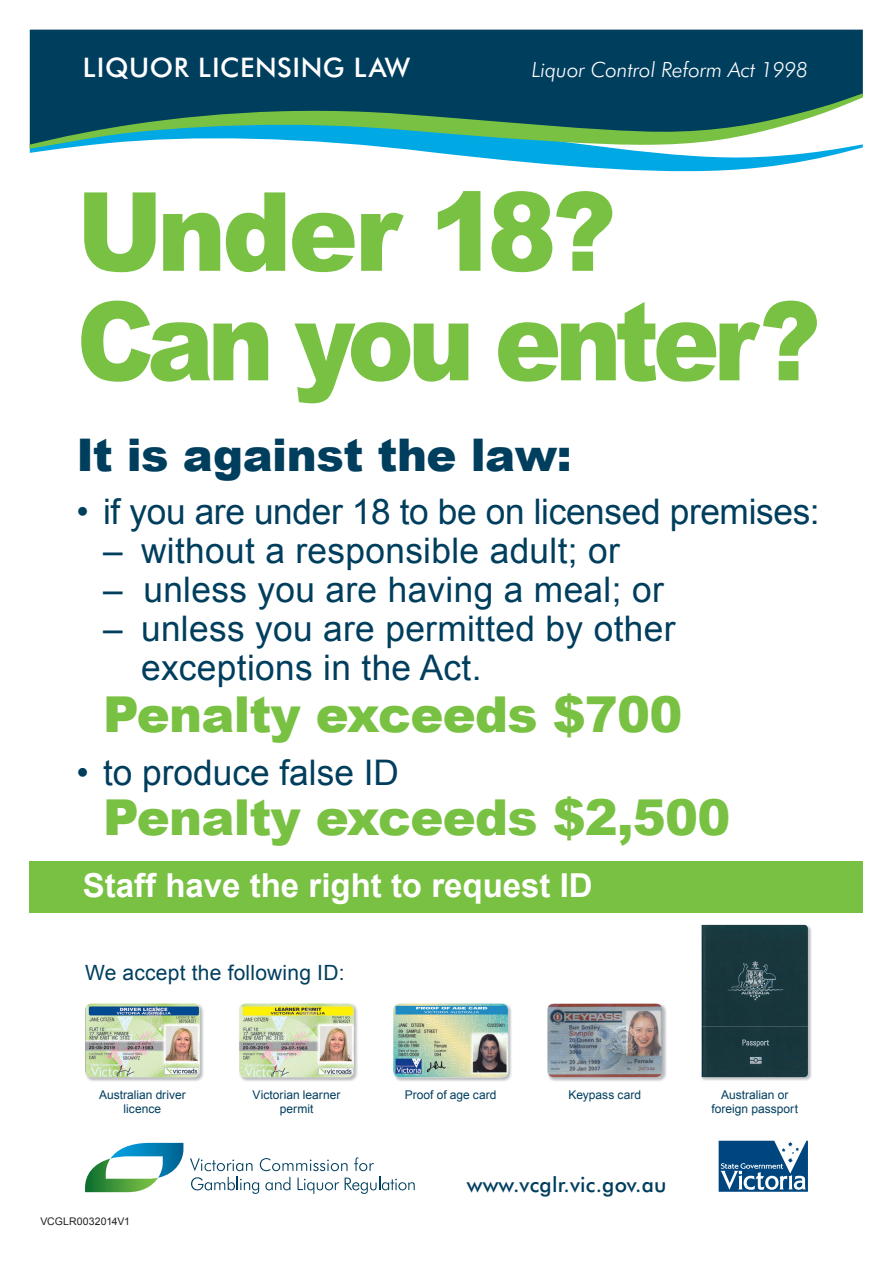
<style>
.page{position:relative;width:893px;height:1263px;background:#fff}
.page>*{position:absolute;margin:0;border:0;box-sizing:border-box;transform-origin:0 0}
.t1{font:900 109.5px/109.5px "Arial";letter-spacing:-.06em;color:#79c142;scale:.95 1}
.t2{font:900 49.5px "Arial";letter-spacing:-.015em;color:#79c142}
.t3{font:900 45px "Arial";letter-spacing:-.01em;color:#003e5e}
.t4{font:35.25px/39px "Arial";letter-spacing:.01em;color:#003e5e}
.t5{font:35.25px "Arial";letter-spacing:-.01em;color:#003e5e}
.t6{font:700 33px "Arial";color:#fff}
.t7{font:500 27px "Futura BT";letter-spacing:.02em;color:#fff}
.t8{font:italic 300 21px "Futura BT";color:#fff}
.t9{font:21px "Arial";letter-spacing:.01em;color:#003e5e}
.t10{font:500 21px "Futura BT";letter-spacing:.01em;color:#003e5e}
.t11{font:12px/14.4px "Arial";color:#003e5e;text-align:center}
.t12{font:10.5px "Arial";letter-spacing:.005em;color:#231f20}
</style>
<div class="page">
<div style="left:30px;top:30px;width:833px;height:63px;background:#003e5e"></div>
<svg style="left:30px;top:149px;width:827px;height:23px"></svg>
<svg style="left:30px;top:93px;width:833px;height:56px;background:#3f8583"></svg>
<div style="left:30px;top:861px;width:833px;height:51px;background:#79c142"></div>
<img style="left:87px;top:1005px;width:117px;height:76px">
<img style="left:85px;top:1003px;width:115px;height:74px">
<img style="left:241px;top:1005px;width:117px;height:76px">
<img style="left:239px;top:1003px;width:115px;height:74px">
<img style="left:395px;top:1005px;width:117px;height:76px">
<img style="left:393px;top:1003px;width:115px;height:74px">
<img style="left:549px;top:1004px;width:118px;height:77px">
<img style="left:547px;top:1003px;width:115px;height:74px">
<img style="left:701px;top:925px;width:111px;height:156px">
<img style="left:702px;top:925px;width:106px;height:152px">
<svg style="left:190px;top:1158px;width:62px;height:13px"></svg>
<svg style="left:260px;top:1158px;width:88px;height:13px"></svg>
<svg style="left:354px;top:1157px;width:20px;height:14px"></svg>
<svg style="left:191px;top:1177px;width:68px;height:17px"></svg>
<svg style="left:265px;top:1177px;width:25px;height:13px"></svg>
<svg style="left:297px;top:1177px;width:42px;height:17px"></svg>
<svg style="left:345px;top:1177px;width:70px;height:17px"></svg>
<svg style="left:85px;top:1143px;width:98px;height:49px"></svg>
<svg style="left:719px;top:1141px;width:89px;height:51px"></svg>
<p class="t7" style="left:83px;top:51px;width:329px">LIQUOR LICENSING LAW</p>
<p class="t8" style="left:532px;top:57px;width:278px">Liquor Control Reform Act 1998</p>
<h1 class="t1" style="left:77px;top:174px;width:785px">Under 18?<br>Can you enter?</h1>
<p class="t3" style="left:77px;top:422px;width:497px">It is against the law:</p>
<p class="t5" style="left:77px;top:488px;width:745px">• if you are under 18 to be on licensed premises:</p>
<p class="t4" style="left:103px;top:531px;width:518px">– without a responsible adult; or</p>
<p class="t4" style="left:103px;top:570px;width:562px">– unless you are having a meal; or</p>
<p class="t4" style="left:141px;top:609px;width:536px;text-indent:-38px">– unless you are permitted by other exceptions in the Act.</p>
<h2 class="t2" style="left:103px;top:679px;width:581px">Penalty exceeds $700</h2>
<p class="t4" style="left:77px;top:754px;width:324px">• to produce false ID</p>
<h2 class="t2" style="left:103px;top:781px;width:629px">Penalty exceeds $2,500</h2>
<p class="t6" style="left:83px;top:864px;width:511px">Staff have the right to request ID</p>
<p class="t9" style="left:85px;top:959px;width:261px">We accept the following ID:</p>
<p class="t11" style="left:99px;top:1087px;width:88px">Australian driver licence</p>
<p class="t11" style="left:253px;top:1087px;width:89px">Victorian learner permit</p>
<p class="t11" style="left:405px;top:1087px;width:93px">Proof of age card</p>
<p class="t11" style="left:569px;top:1087px;width:74px">Keypass card</p>
<p class="t12" style="left:40px;top:1214px;width:91px">VCGLR0032014V1</p>
<p class="t10" style="left:467px;top:1171px;width:201px">www.vcglr.vic.gov.au</p>
<p class="t11" style="left:711px;top:1087px;width:88px">Australian or foreign passport</p>
</div>
